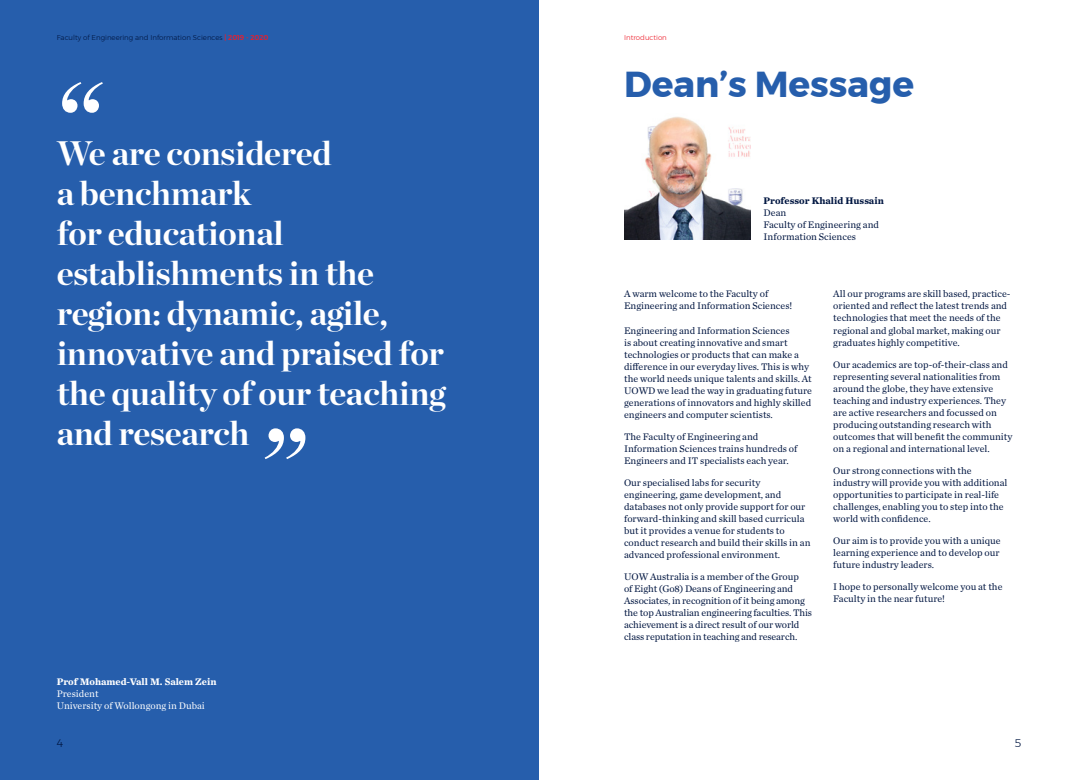
<style>
.page{position:relative;width:1078px;height:780px;background:#fff}
.page>*{position:absolute;margin:0;border:0;box-sizing:border-box;transform-origin:0 0}
.t1{font:125px "Chronicle Display";color:#fff}
.t2{font:700 36px "Montserrat";color:#265eac}
.t3{font:700 34px/40px "Chronicle Display";letter-spacing:-.01em;color:#fff}
.t4{font:300 11px "Montserrat";color:#001641}
.t5{font:10px/12px "Chronicle Text G1";color:#001641}
.t6{font:10px/12px "Chronicle Text G1";color:#fff}
.t7{font:700 10px "Chronicle Text G1";color:#fff}
.t8{font:700 10px "Chronicle Text G1";color:#001641}
.t9{font:300 7px "Montserrat";color:#001641}
.t10{font:300 7px "Montserrat";color:#ed1c29}
.s1{font-weight:500;color:#ed1c29}
</style>
<div class="page">
<img style="left:624px;top:116px;width:126px;height:124px">
<div style="left:0;top:0;width:539px;height:780px;background:#265eac"></div>
<p class="t9" style="left:57px;top:32px;width:213px">Faculty of Engineering and Information Sciences <span class="s1">| 2019 - 2020</span></p>
<h1 class="t1" style="left:57px;top:31px;width:50px">“</h1>
<h3 class="t3" style="left:57px;top:130px;width:390px">We are considered<br>a benchmark<br>for educational establishments in the region: dynamic, agile, innovative and praised for the quality of our teaching and research</h3>
<h1 class="t1" style="left:262px;top:377px;width:50px">”</h1>
<p class="t7" style="left:57px;top:673px;width:161px">Prof Mohamed-Vall M. Salem Zein</p>
<p class="t6" style="left:57px;top:687px;width:150px">President<br>University of Wollongong in Dubai</p>
<p class="t10" style="left:624px;top:32px;width:44px">Introduction</p>
<h2 class="t2" style="left:624px;top:55px;width:291px">Dean’s Message</h2>
<p class="t8" style="left:763px;top:192px;width:122px">Professor Khalid Hussain</p>
<p class="t5" style="left:763px;top:206px;width:117px">Dean<br>Faculty of Engineering and<br>Information Sciences</p>
<p class="t5" style="left:624px;top:287px;width:170px">A warm welcome to the Faculty of<br>Engineering and Information Sciences!</p>
<p class="t5" style="left:624px;top:323px;width:189px">Engineering and Information Sciences<br>is about creating innovative and smart technologies or products that can make a difference in our everyday lives. This is why the world needs unique talents and skills. At UOWD we lead the way in graduating future generations of innovators and highly skilled engineers and computer scientists.</p>
<p class="t5" style="left:624px;top:429px;width:175px">The Faculty of Engineering and<br>Information Sciences trains hundreds of<br>Engineers and IT specialists each year.</p>
<p class="t5" style="left:624px;top:475px;width:188px">Our specialised labs for security engineering, game development, and databases not only provide support for our forward-thinking and skill based curricula but it provides a venue for students to conduct research and build their skills in an advanced professional environment.</p>
<p class="t5" style="left:624px;top:569px;width:189px">UOW Australia is a member of the Group<br>of Eight (Go8) Deans of Engineering and Associates, in recognition of it being among the top Australian engineering faculties. This achievement is a direct result of our world class reputation in teaching and research.</p>
<p class="t5" style="left:833px;top:287px;width:179px">All our programs are skill based, practice&shy;oriented and reflect the latest trends and technologies that meet the needs of the regional and global market, making our graduates highly competitive.</p>
<p class="t5" style="left:833px;top:357px;width:181px">Our academics are top-of-their-class and representing several nationalities from around the globe, they have extensive teaching and industry experiences. They are active researchers and focussed on producing outstanding research with outcomes that will benefit the community on a regional and international level.</p>
<p class="t5" style="left:833px;top:463px;width:176px">Our strong connections with the industry will provide you with additional opportunities to participate in real-life challenges, enabling you to step into the world with confidence.</p>
<p class="t5" style="left:833px;top:533px;width:169px">Our aim is to provide you with a unique learning experience and to develop our future industry leaders.</p>
<p class="t5" style="left:833px;top:579px;width:171px">I hope to personally welcome you at the<br>Faculty in the near future!</p>
<p class="t4" style="left:57px;top:735px;width:8px">4</p>
<p class="t4" style="left:1014px;top:735px;width:8px">5</p>
</div>
